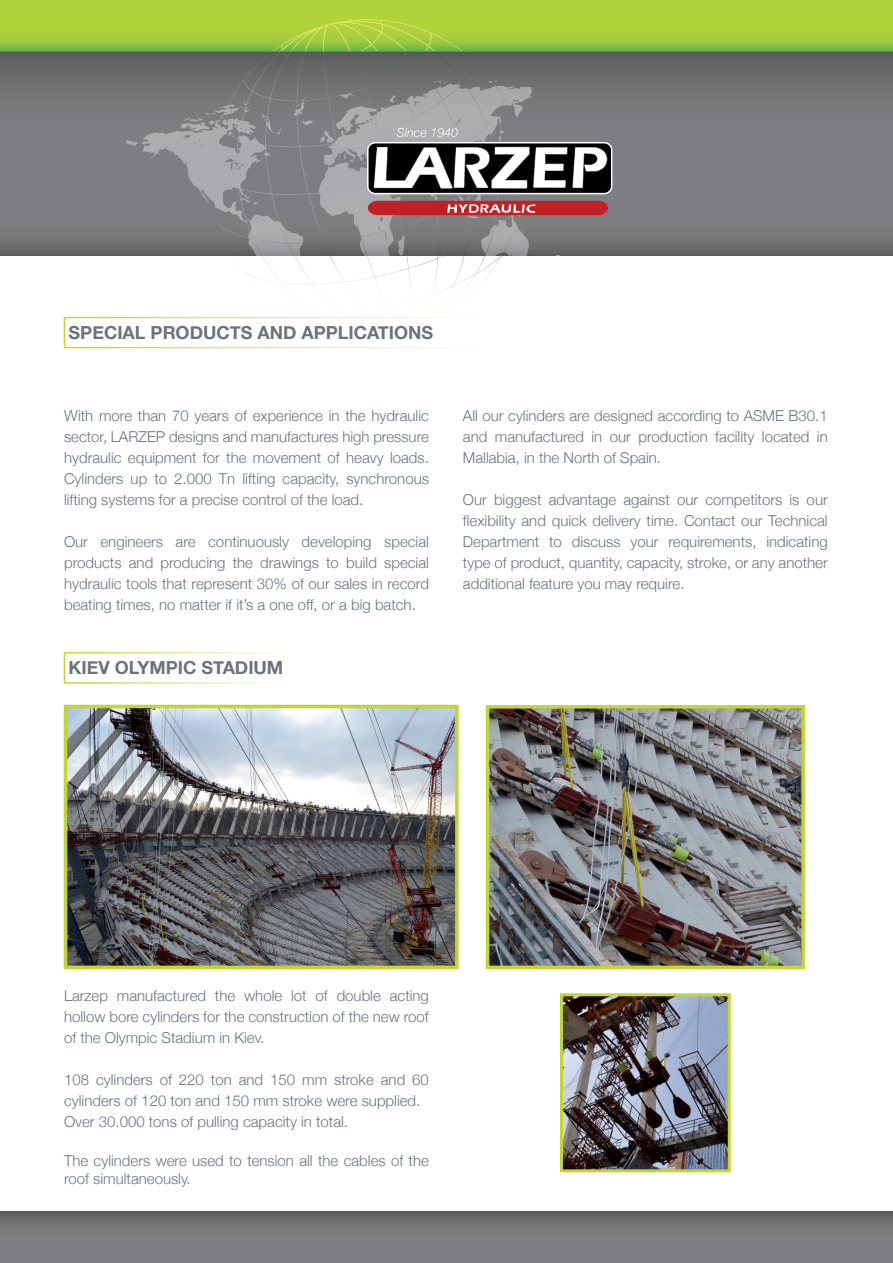
<style>
.page{position:relative;width:893px;height:1263px;background:#fff}
.page>*{position:absolute;margin:0;border:0;box-sizing:border-box;transform-origin:0 0}
.t1{font:700 18px "Helvetica Neue";color:#6a747b}
.t2{font:300 15px/21px "Helvetica Neue";color:#6a747b;text-align:justify}
.t3{font:italic 300 12.45px "Helvetica Neue";color:#fff}
</style>
<div class="page">
<svg style="left:0;top:52px;width:893px;height:204px"></svg>
<svg style="left:0;top:0;width:893px;height:52px"></svg>
<div style="left:0;top:1211px;width:893px;height:52px;background:linear-gradient(to bottom,#6a6a6c,#83858a)"></div>
<img style="left:280px;top:52px;width:215px;height:29px">
<img style="left:272px;top:19px;width:191px;height:33px">
<img style="left:434px;top:270px;width:58px;height:21px">
<img style="left:263px;top:271px;width:30px;height:13px">
<svg style="left:126px;top:81px;width:482px;height:189px"></svg>
<img style="left:299px;top:317px;width:136px;height:1px">
<svg style="left:64px;top:317px;width:211px;height:31px"></svg>
<img style="left:69px;top:710px;width:385px;height:254px">
<div style="left:64px;top:705px;width:395px;height:264px;border:4px solid #c1d72f"></div>
<img style="left:491px;top:710px;width:309px;height:254px">
<div style="left:486px;top:705px;width:319px;height:264px;border:4px solid #c1d72f"></div>
<img style="left:564px;top:997px;width:163px;height:171px">
<div style="left:560px;top:993px;width:171px;height:179px;border:3px solid #c1d72f"></div>
<svg style="left:64px;top:652px;width:213px;height:32px"></svg>
<p class="t3" style="left:397px;top:122px;width:63px">Since 1940</p>
<p class="t1" style="left:69px;top:316px;width:366px">SPECIAL PRODUCTS AND APPLICATIONS</p>
<p class="t2" style="left:64px;top:405px;width:366px">With more than 70 years of experience in the hydraulic sector, LARZEP designs and manufactures high pressure hydraulic equipment for the movement of heavy loads.<br>Cylinders up to 2.000 Tn lifting capacity, synchronous lifting systems for a precise control of the load.</p>
<p class="t2" style="left:64px;top:531px;width:366px">Our engineers are continuously developing special products and producing the drawings to build special hydraulic tools that represent 30% of our sales in record beating times, no matter if it’s a one off, or a big batch.</p>
<p class="t1" style="left:69px;top:652px;width:216px">KIEV OLYMPIC STADIUM</p>
<p class="t2" style="left:463px;top:405px;width:366px">All our cylinders are designed according to ASME B30.1 and manufactured in our production facility located in Mallabia, in the North of Spain.</p>
<p class="t2" style="left:463px;top:489px;width:366px">Our biggest advantage against our competitors is our flexibility and quick delivery time. Contact our Technical Department to discuss your requirements, indicating type of product, quantity, capacity, stroke, or any another additional feature you may require.</p>
<p class="t2" style="left:64px;top:984px;width:366px">Larzep manufactured the whole lot of double acting hollow bore cylinders for the construction of the new roof of the Olympic Stadium in Kiev.</p>
<p class="t2" style="left:64px;top:1068px;width:366px;text-align:left">108 cylinders of 220 ton and 150 mm stroke and 60 cylinders of 120 ton and 150 mm stroke were supplied.<br>Over 30.000 tons of pulling capacity in total.</p>
<p class="t2" style="left:64px;top:1150px;width:366px;line-height:18px">The cylinders were used to tension all the cables of the roof simultaneously.</p>
</div>
